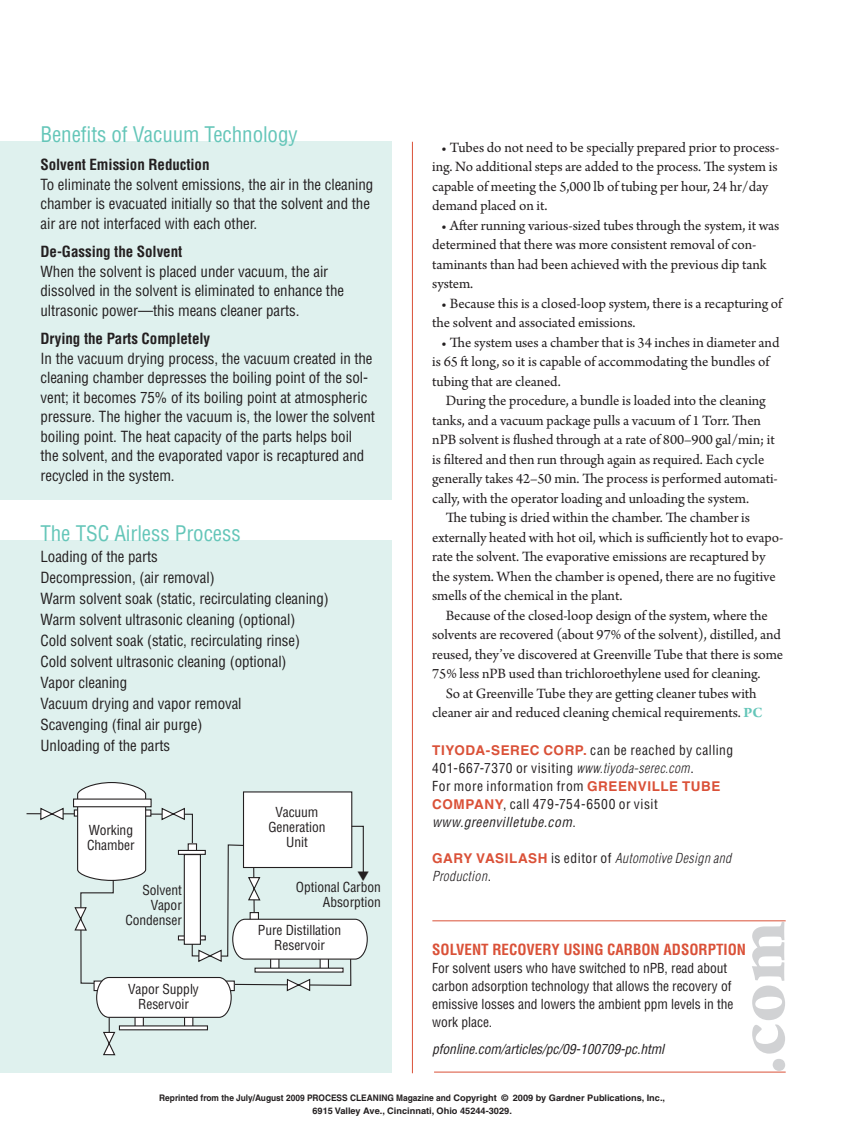
<style>
.page{position:relative;width:851px;height:1134px;background:#fff}
.page>*{position:absolute;margin:0;border:0;box-sizing:border-box;transform-origin:0 0}
.t1{font:700 77.25px "Arno Pro";color:#d1d2d4}
.Column_Body_Text{font:condensed 21px "Helvetica LT Std";letter-spacing:-.005em;color:#65c6b9}
.Column_Body_Text-2{font:15px/19.5px "Arno Pro";letter-spacing:-.005em;color:#231f20}
.Column_Body_Text-3{font:condensed 15px/19.5px "Helvetica LT Std";letter-spacing:-.005em;color:#231f20}
.com_Title{font:700 condensed 15px "Helvetica LT Std";color:#da5138}
.Column_Body_Text-4{font:condensed 13.5px/18px "Helvetica LT Std";letter-spacing:-.005em;color:#231f20}
.Column_Contact_Text{font:condensed 13.5px/18px "Helvetica LT Std";letter-spacing:.04em;color:#231f20}
.Column_Contact_Text-2{font:italic 300 condensed 13.5px/18px "Helvetica LT Std";letter-spacing:.035em;color:#231f20}
.Column_Body_Text-5{font:italic condensed 13.5px "Helvetica LT Std";letter-spacing:-.005em;color:#231f20}
.Column_Contact_Text-3{font:italic condensed 13.5px "Helvetica LT Std";letter-spacing:.035em;color:#231f20}
.Column_Contact_Text-4{font:700 13.5px "Helvetica LT Std";color:#da5138}
.t2{font:700 9px/13.5px "Helvetica";color:#231f20;text-align:center;scale:.93 1}
.s1{font-weight:700}
.s2{font-weight:700;color:#65c6b9}
.s3{font-weight:700;font-stretch:normal;color:#da5138}
.s4{font-weight:300;font-style:italic}
.s5{font-style:normal}
.s6{font-weight:700;font-style:normal;font-stretch:normal;color:#da5138}
.s7{font-weight:400;font-style:normal}
</style>
<div class="page">
<div style="left:0;top:540px;width:392px;height:533px;background:#dff1ee"></div>
<div style="left:0;top:142px;width:392px;height:358px;background:#dff1ee"></div>
<hr style="left:412px;top:142px;width:1px;height:931px;background:#da5138">
<hr style="left:432px;top:920px;width:353px;height:1px;background:#da5138">
<hr style="left:434px;top:1072px;width:351px;height:1px;background:#da5138">
<svg style="left:26px;top:782px;width:342px;height:274px"></svg>
<p class="Column_Body_Text" style="left:40px;top:121px;width:259px">Benefits of Vacuum Technology</p>
<p class="Column_Body_Text-3" style="left:40px;top:155px;width:334px"><span class="s1">Solvent Emission Reduction<br></span>To eliminate the solvent emissions, the air in the cleaning chamber is evacuated initially so that the solvent and the air are not interfaced with each other.</p>
<p class="Column_Body_Text-3" style="left:40px;top:242px;width:289px"><span class="s1">De-Gassing the Solvent<br></span>When the solvent is placed under vacuum, the air</p>
<p class="Column_Body_Text-3" style="left:40px;top:281px;width:305px">dissolved in the solvent is eliminated to enhance the ultrasonic power—this means cleaner parts.</p>
<p class="Column_Body_Text-3" style="left:40px;top:329px;width:336px"><span class="s1">Drying the Parts Completely<br></span>In the vacuum drying process, the vacuum created in the cleaning chamber depresses the boiling point of the sol&shy;vent; it becomes 75% of its boiling point at atmospheric pressure. The higher the vacuum is, the lower the solvent boiling point. The heat capacity of the parts helps boil<br>the solvent, and the evaporated vapor is recaptured and recycled in the system.</p>
<p class="Column_Body_Text" style="left:40px;top:520px;width:202px">The TSC Airless Process</p>
<p class="Column_Body_Text-3" style="left:40px;top:546px;width:119px">Loading of the parts</p>
<p class="Column_Body_Text-3" style="left:40px;top:567px;width:176px">Decompression, (air removal)</p>
<p class="Column_Body_Text-3" style="left:40px;top:588px;width:290px">Warm solvent soak (static, recirculating cleaning)</p>
<p class="Column_Body_Text-3" style="left:40px;top:609px;width:256px">Warm solvent ultrasonic cleaning (optional)</p>
<p class="Column_Body_Text-3" style="left:40px;top:630px;width:261px">Cold solvent soak (static, recirculating rinse)</p>
<p class="Column_Body_Text-3" style="left:40px;top:651px;width:247px">Cold solvent ultrasonic cleaning (optional)</p>
<p class="Column_Body_Text-3" style="left:40px;top:672px;width:88px">Vapor cleaning</p>
<p class="Column_Body_Text-3" style="left:40px;top:693px;width:203px">Vacuum drying and vapor removal</p>
<p class="Column_Body_Text-3" style="left:40px;top:714px;width:163px">Scavenging (final air purge)</p>
<p class="Column_Body_Text-3" style="left:40px;top:735px;width:131px">U nloading of the parts</p>
<p class="Column_Body_Text-4" style="left:89px;top:821px;width:46px">Working</p>
<p class="Column_Body_Text-4" style="left:87px;top:836px;width:49px">Chamber</p>
<p class="Column_Body_Text-4" style="left:142px;top:881px;width:41px">Solvent</p>
<p class="Column_Body_Text-4" style="left:151px;top:896px;width:32px">Vapor</p>
<p class="Column_Body_Text-4" style="left:125px;top:911px;width:58px">Condenser</p>
<p class="Column_Body_Text-4" style="left:128px;top:980px;width:72px">Vapor Supply</p>
<p class="Column_Body_Text-4" style="left:138px;top:995px;width:52px">Reservoir</p>
<p class="Column_Body_Text-4" style="left:275px;top:803px;width:44px">Vacuum</p>
<p class="Column_Body_Text-4" style="left:268px;top:818px;width:59px">Generation</p>
<p class="Column_Body_Text-4" style="left:286px;top:833px;width:23px">Unit</p>
<p class="Column_Body_Text-4" style="left:296px;top:878px;width:86px">Optional Carbon</p>
<p class="Column_Body_Text-4" style="left:323px;top:893px;width:59px">Absorption</p>
<p class="Column_Body_Text-4" style="left:258px;top:921px;width:85px">Pure Distillation</p>
<p class="Column_Body_Text-4" style="left:274px;top:936px;width:52px">Reservoir</p>
<p class="Column_Body_Text-2" style="left:432px;top:138px;width:349px;text-indent:9px">• Tubes do not need to be specially prepared prior to process&shy;ing. No additional steps are added to the process. The system is capable of meeting the 5,000 lb of tubing per hour, 24 hr/day demand placed on it.</p>
<p class="Column_Body_Text-2" style="left:432px;top:216px;width:349px;text-indent:9px">• After running various-sized tubes through the system, it was determined that there was more consistent removal of con&shy;taminants than had been achieved with the previous dip tank system.</p>
<p class="Column_Body_Text-2" style="left:432px;top:294px;width:351px;text-indent:9px">• Because this is a closed-loop system, there is a recapturing of the solvent and associated emissions.</p>
<p class="Column_Body_Text-2" style="left:432px;top:333px;width:349px;text-indent:9px">• The system uses a chamber that is 34 inches in diameter and is 65 ft long, so it is capable of accommodating the bundles of tubing that are cleaned.</p>
<p class="Column_Body_Text-2" style="left:432px;top:392px;width:347px;text-indent:14px">During the procedure, a bundle is loaded into the cleaning tanks, and a vacuum package pulls a vacuum of 1 Torr. Then nPB solvent is flushed through at a rate of 800–900 gal/min; it is filtered and then run through again as required. Each cycle generally takes 42–50 min. The process is performed automati&shy;cally, with the operator loading and unloading the system.</p>
<p class="Column_Body_Text-2" style="left:432px;top:509px;width:353px;text-indent:14px">The tubing is dried within the chamber. The chamber is externally heated with hot oil, which is sufficiently hot to evapo&shy;rate the solvent. The evaporative emissions are recaptured by the system. When the chamber is opened, there are no fugitive smells of the chemical in the plant.</p>
<p class="Column_Body_Text-2" style="left:432px;top:606px;width:352px;text-indent:14px">Because of the closed-loop design of the system, where the solvents are recovered (about 97% of the solvent), distilled, and reused, they’ve discovered at Greenville Tube that there is some 75% less nPB used than trichloroethylene used for cleaning.</p>
<p class="Column_Body_Text-2" style="left:432px;top:684px;width:332px;text-align:center">So at Greenville Tube they are getting cleaner tubes with cleaner air and reduced cleaning chemical requirements. <span class="s2">PC</span></p>
<p class="Column_Contact_Text" style="left:432px;top:741px;width:302px"><span class="s3">TIYODA-SEREC CORP.</span> can be reached by calling<br>401-667-7370 or visiting <span class="s4">www.tiyoda-serec.com</span>.</p>
<p class="Column_Contact_Text" style="left:432px;top:777px;width:215px">For more information from <span class="s3">GREENVILL</span></p>
<p class="Column_Contact_Text-4" style="left:669px;top:778px;width:53px">E TUBE</p>
<p class="Column_Contact_Text" style="left:432px;top:795px;width:227px"><span class="s3">COMPANY</span>, call 479-754-6500 or visit</p>
<p class="Column_Contact_Text-3" style="left:432px;top:814px;width:145px">www.greenvilletube.com<span class="s5">.</span></p>
<p class="Column_Contact_Text-2" style="left:432px;top:849px;width:300px"><span class="s6">GARY VASILASH</span> <span class="s7">is editor of</span> Automotive Design and<br>Production<span class="s7">.</span></p>
<p class="t1" style="left:716px;top:1074px;width:155px;rotate:-90deg">.com</p>
<p class="com_Title" style="left:432px;top:940px;width:315px">Solvent Recovery Using Carbon Adsorption</p>
<p class="Column_Body_Text-4" style="left:432px;top:959px;width:303px">For solvent users who have switched to nPB , read about carbon adsorption technology that allows the recovery of emissive losses and lowers the ambient ppm levels in the work place.</p>
<p class="Column_Body_Text-5" style="left:432px;top:1041px;width:233px">pfonline.com/articles/pc/09-100709-pc.html</p>
<p class="t2" style="left:159px;top:1091px;width:545px">Reprinted from the July/August 2009 PROCESS CLEANING Magazine and Copyright © 2009 by Gardner Publications, Inc.,<br>6915 Valley Ave., Cincinnati, Ohio 45244-3029.</p>
</div>
